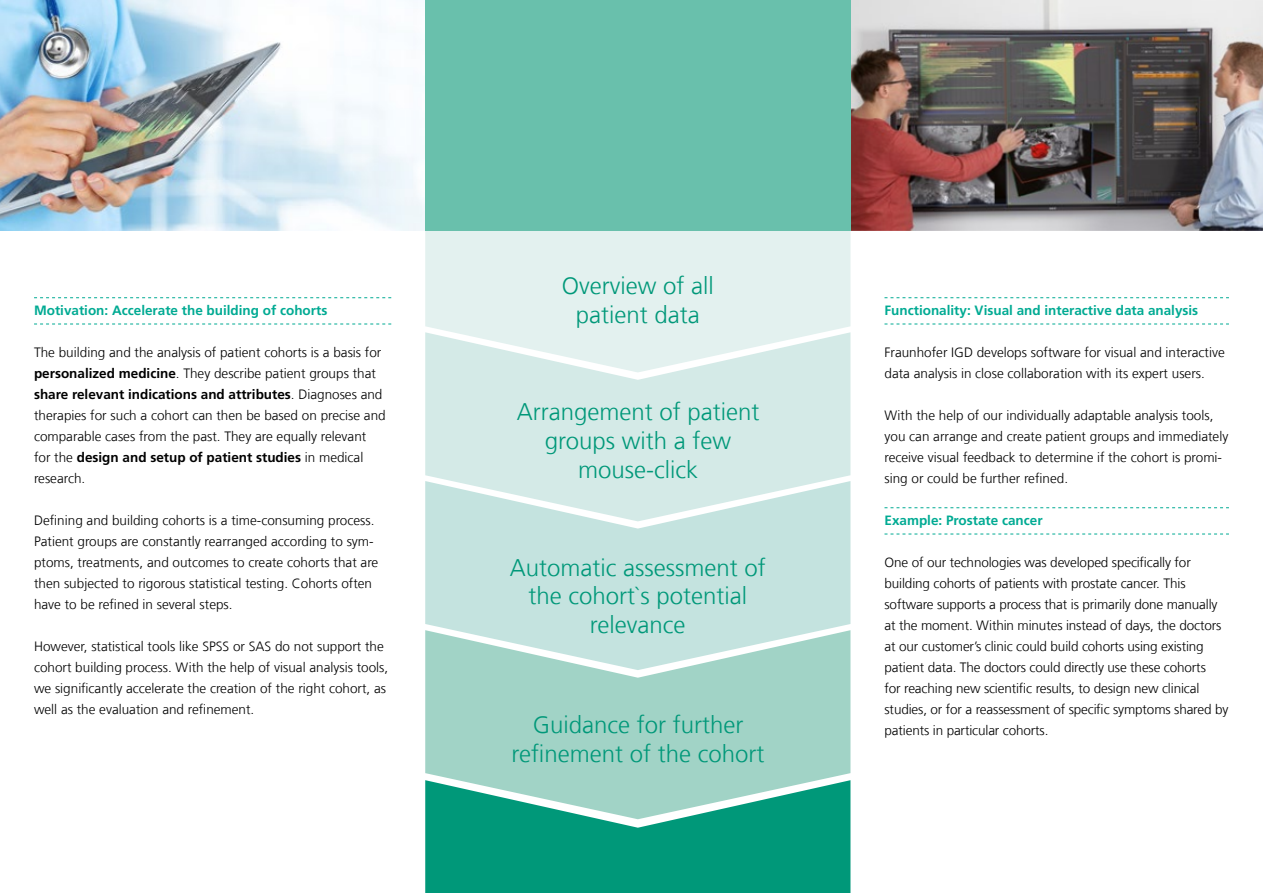
<style>
.page{position:relative;width:1263px;height:893px;background:#fff}
.page>*{position:absolute;margin:0;border:0;box-sizing:border-box;transform-origin:0 0}
.t1{font:300 24px/28.8px "Frutiger LT Com";color:#009879;text-align:center}
.t2{font:300 13.5px/21px "Frutiger LT Com";color:#000}
.t3{font:700 13.5px "Frutiger LT Com";color:#00aa93}
.s1{font-weight:700}
</style>
<div class="page">
<div style="left:425px;top:231px;width:425px;height:101px;background:#e3f1ef"></div>
<svg style="left:425px;top:332px;width:425px;height:149px;fill:#d4eae7"></svg>
<svg style="left:425px;top:481px;width:425px;height:149px;fill:#c4e3df"></svg>
<svg style="left:425px;top:630px;width:425px;height:150px;fill:#a1d3c6"></svg>
<svg style="left:425px;top:780px;width:425px;height:113px;fill:#009879"></svg>
<svg style="left:34px;top:297px;width:357px;height:1px"></svg>
<svg style="left:34px;top:324px;width:357px;height:1px"></svg>
<svg style="left:884px;top:297px;width:345px;height:1px"></svg>
<svg style="left:884px;top:324px;width:345px;height:1px"></svg>
<svg style="left:884px;top:507px;width:345px;height:1px"></svg>
<svg style="left:884px;top:534px;width:345px;height:1px"></svg>
<img style="left:850px;top:0;width:413px;height:231px">
<img style="left:0;top:0;width:425px;height:231px">
<div style="left:425px;top:0;width:425px;height:231px;background:#69c0ac"></div>
<p class="t3" style="left:34px;top:302px;width:295px">Motivation: Accelerate the building of cohorts</p>
<p class="t2" style="left:34px;top:342px;width:353px">The building and the analysis of patient cohorts is a basis for <span class="s1">personalized medicine</span>. They describe patient groups that <span class="s1">share relevant indications and attributes</span>. Diagnoses and therapies for such a cohort can then be based on precise and comparable cases from the past. They are equally relevant for the <span class="s1">design and setup of patient studies</span> in medical research.</p>
<p class="t2" style="left:34px;top:510px;width:346px">Defining and building cohorts is a time-consuming process.<br>Patient groups are constantly rearranged according to sym&shy;ptoms, treatments, and outcomes to create cohorts that are then subjected to rigorous statistical testing. Cohorts often have to be refined in several steps.</p>
<p class="t2" style="left:34px;top:636px;width:356px">However, statistical tools like SPSS or SAS do not support the cohort building process. With the help of visual analysis tools, we significantly accelerate the creation of the right cohort, as well as the evaluation and refinement.</p>
<h1 class="t1" style="left:562px;top:272px;width:153px">Overview of all patient data</h1>
<h1 class="t1" style="left:517px;top:398px;width:244px">Arrangement of patient groups with a few mouse-click</h1>
<h1 class="t1" style="left:510px;top:553px;width:258px">Automatic assessment of the cohort`s potential relevance</h1>
<h1 class="t1" style="left:512px;top:710px;width:254px">Guidance for further refinement of the cohort</h1>
<p class="t3" style="left:884px;top:302px;width:315px">Functionality: Visual and interactive data analysis</p>
<p class="t2" style="left:884px;top:342px;width:342px">Fraunhofer IGD develops software for visual and interactive data analysis in close collaboration with its expert users.</p>
<p class="t2" style="left:884px;top:405px;width:345px">With the help of our individually adaptable analysis tools, you can arrange and create patient groups and immediately receive visual feedback to determine if the cohort is promi&shy;sing or could be further refined.</p>
<p class="t3" style="left:884px;top:513px;width:160px">Example: Prostate cancer</p>
<p class="t2" style="left:884px;top:552px;width:345px">One of our technologies was developed specifically for building cohorts of patients with prostate cancer. This software supports a process that is primarily done manually at the moment. Within minutes instead of days, the doctors at our customer’s clinic could build cohorts using existing patient data. The doctors could directly use these cohorts<br>for reaching new scientific results, to design new clinical studies, or for a reassessment of specific symptoms shared by patients in particular cohorts.</p>
</div>
